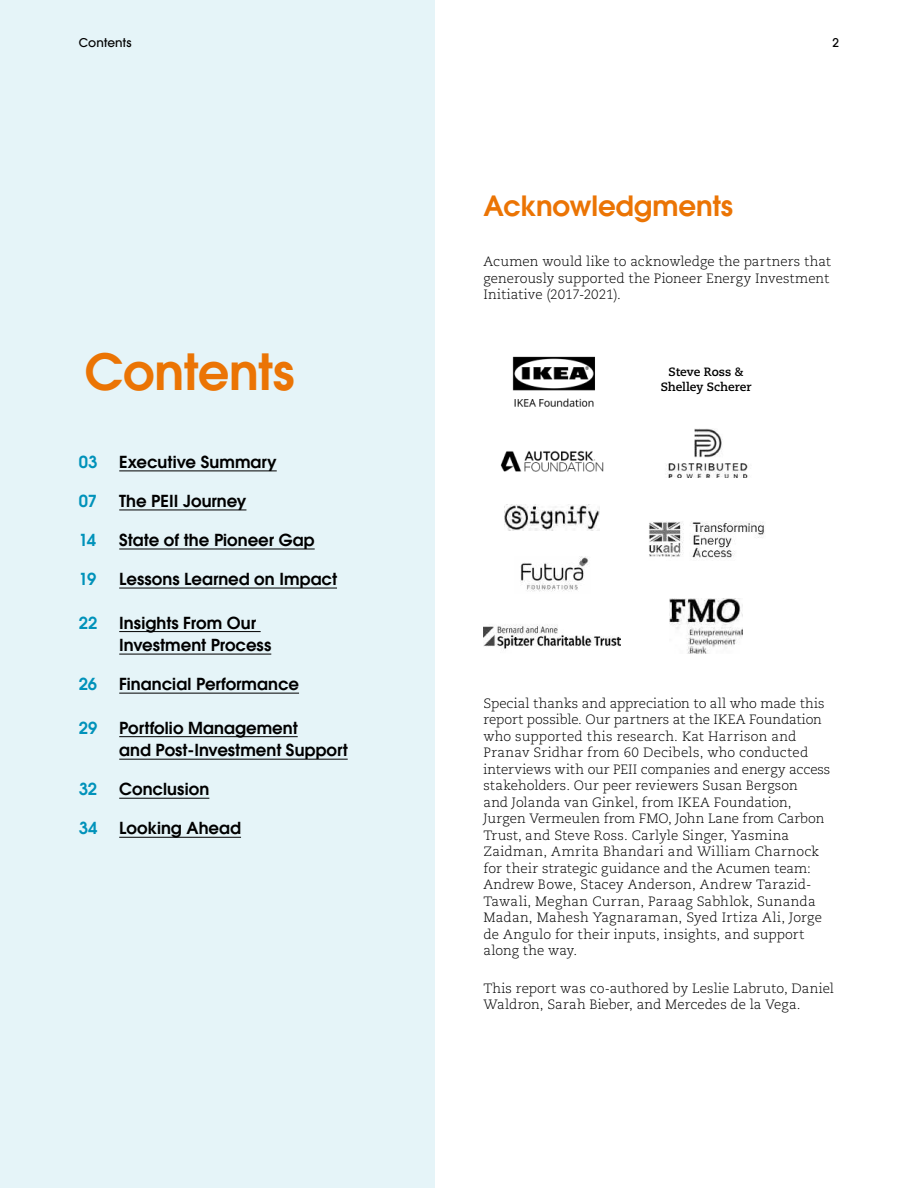
<style>
.page{position:relative;width:918px;height:1188px;background:#fff}
.page>*{position:absolute;margin:0;border:0;box-sizing:border-box;transform-origin:0 0}
.t1{font:600 49.5px "ITC Avant Garde Std";letter-spacing:-.01em;color:#eb7404}
.t2{font:600 27.75px "ITC Avant Garde Std";letter-spacing:-.005em;color:#eb7404}
.t3{font:600 16.5px/22.5px "ITC Avant Garde Std";color:#000}
.t4{font:600 16.5px "ITC Avant Garde Std";color:#0092ba}
.t5{font:300 13.5px/16.5px "Caecilia LT Std";letter-spacing:.005em;color:#000}
.t6{font:700 12px/15px "Caecilia LT Std";color:#000;text-align:center}
.t7{font:500 12px "ITC Avant Garde Std";letter-spacing:.01em;color:#000}
</style>
<div class="page">
<div style="left:0;top:0;width:435px;height:1188px;background:#e5f4f8"></div>
<hr style="left:119px;top:470px;width:158px;height:1px;background:#000">
<hr style="left:119px;top:510px;width:127px;height:1px;background:#000">
<hr style="left:119px;top:549px;width:196px;height:1px;background:#000">
<hr style="left:119px;top:588px;width:218px;height:1px;background:#000">
<hr style="left:119px;top:631px;width:142px;height:1px;background:#000">
<hr style="left:119px;top:654px;width:152px;height:1px;background:#000">
<hr style="left:119px;top:693px;width:180px;height:1px;background:#000">
<hr style="left:119px;top:736px;width:179px;height:1px;background:#000">
<hr style="left:119px;top:759px;width:229px;height:1px;background:#000">
<hr style="left:119px;top:798px;width:90px;height:1px;background:#000">
<hr style="left:119px;top:837px;width:122px;height:1px;background:#000">
<img style="left:512px;top:356px;width:83px;height:51px">
<img style="left:500px;top:450px;width:104px;height:22px">
<img style="left:505px;top:505px;width:95px;height:26px">
<img style="left:666px;top:428px;width:82px;height:50px">
<img style="left:670px;top:599px;width:72px;height:55px">
<img style="left:649px;top:521px;width:116px;height:39px">
<img style="left:520px;top:557px;width:69px;height:35px">
<img style="left:483px;top:624px;width:138px;height:25px">
<p class="t7" style="left:79px;top:38px;width:54px">Contents</p>
<h1 class="t1" style="left:85px;top:348px;width:212px">Contents</h1>
<p class="t4" style="left:79px;top:454px;width:20px">03</p>
<p class="t3" style="left:119px;top:452px;width:159px">Executive Summary</p>
<p class="t4" style="left:79px;top:493px;width:20px">07</p>
<p class="t3" style="left:119px;top:491px;width:129px">The PEII Journey</p>
<p class="t4" style="left:79px;top:532px;width:19px">14</p>
<p class="t3" style="left:119px;top:530px;width:197px">State of the Pioneer Gap</p>
<p class="t4" style="left:79px;top:571px;width:19px">19</p>
<p class="t3" style="left:119px;top:569px;width:219px">Lessons Learned on Impact</p>
<p class="t4" style="left:79px;top:615px;width:20px">22</p>
<p class="t3" style="left:119px;top:612px;width:154px">Insights From Our<br>Investment Process</p>
<p class="t4" style="left:79px;top:676px;width:20px">26</p>
<p class="t3" style="left:119px;top:674px;width:181px">Financial Performance</p>
<p class="t4" style="left:79px;top:720px;width:20px">29</p>
<p class="t3" style="left:119px;top:717px;width:230px">Portfolio Management<br>and Post-Investment Support</p>
<p class="t4" style="left:79px;top:781px;width:20px">32</p>
<p class="t3" style="left:119px;top:779px;width:92px">Conclusion</p>
<p class="t4" style="left:79px;top:820px;width:20px">34</p>
<p class="t3" style="left:119px;top:818px;width:123px">Looking Ahead</p>
<p class="t7" style="left:833px;top:38px;width:8px">2</p>
<h2 class="t2" style="left:483px;top:192px;width:251px">Acknowledgments</h2>
<p class="t5" style="left:483px;top:254px;width:349px">Acumen would like to acknowledge the partners that generously supported the Pioneer Energy Investment<br>Initiative (2017-2021).</p>
<p class="t6" style="left:661px;top:365px;width:92px">Steve Ross &amp;<br>Shelley Scherer</p>
<p class="t5" style="left:483px;top:696px;width:348px">Special thanks and appreciation to all who made this report possible. Our partners at the IKEA Foundation who supported this research. Kat Harrison and Pranav Sridhar from 60 Decibels, who conducted interviews with our PEII companies and energy access stakeholders. Our peer reviewers Susan Bergson<br>and Jolanda van Ginkel, from IKEA Foundation, Jurgen Vermeulen from FMO, John Lane from Carbon Trust, and Steve Ross. Carlyle Singer, Yasmina Zaidman, Amrita Bhandari and William Charnock for their strategic guidance and the Acumen team:<br>Andrew Bowe, Stacey Anderson, Andrew Tarazid-Tawali, Meghan Curran, Paraag Sabhlok, Sunanda Madan, Mahesh Yagnaraman, Syed Irtiza Ali, Jorge de Angulo for their inputs, insights, and support along the way.</p>
<p class="t5" style="left:483px;top:981px;width:352px">This report was co-authored by Leslie Labruto, Daniel<br>Waldron, Sarah Bieber, and Mercedes de la Vega.</p>
</div>
